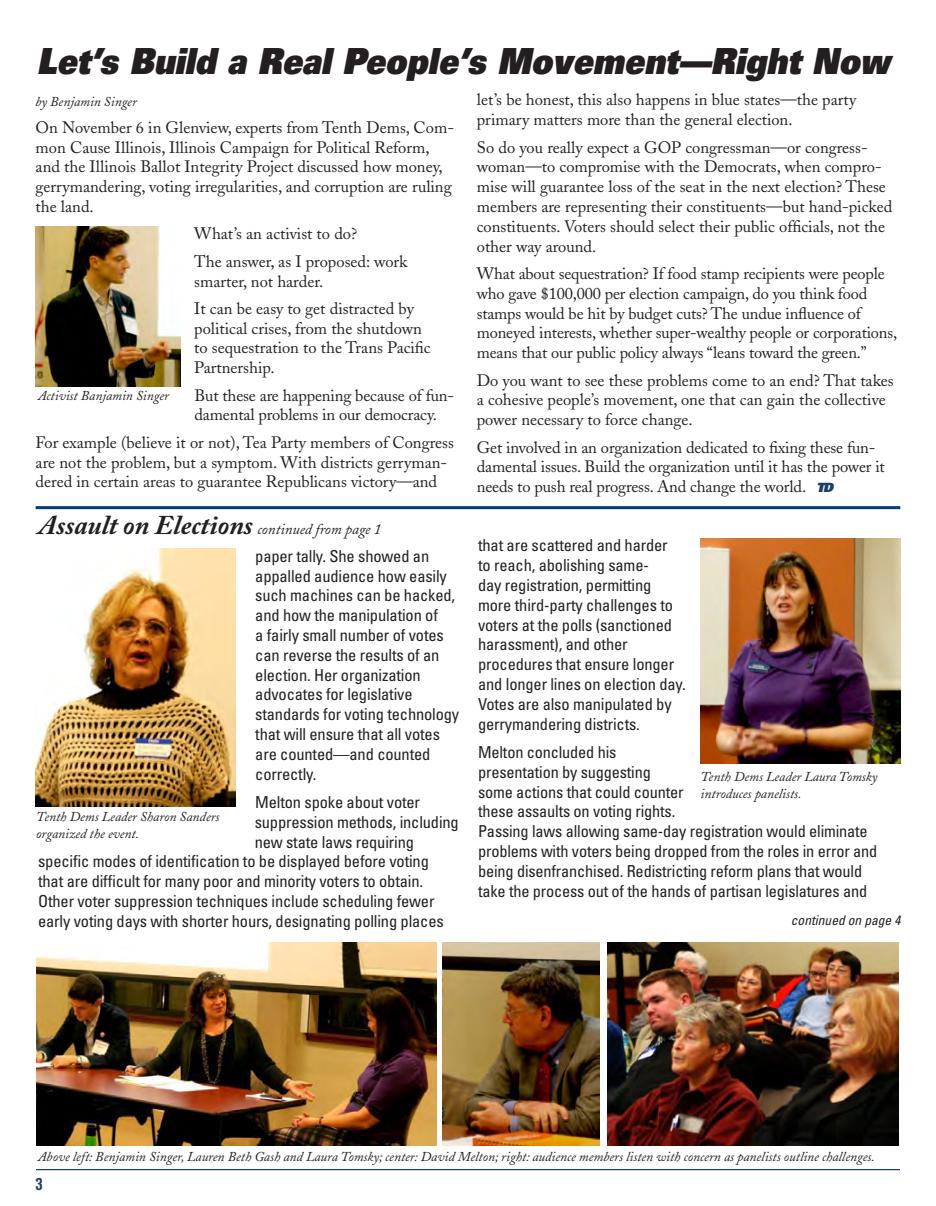
<style>
.page{position:relative;width:936px;height:1206px;background:#fff}
.page>*{position:absolute;margin:0;border:0;box-sizing:border-box;transform-origin:0 0}
.t1{font:italic 900 36px "Univers";color:#231f20;scale:.89 1}
.t2{font:italic 700 27px "Adobe Caslon Pro";color:#231f20}
.t3{font:700 condensed 18px "Akzidenz Grotesk BE";color:#183f68}
.t4{font:16.5px/19.8px "Adobe Caslon";color:#231f20}
.t5{font:condensed 16.5px/19.8px "Univers";letter-spacing:-.01em;color:#231f20}
.t6{font:italic 13.5px/16.2px "Adobe Caslon";color:#231f20}
.t7{font:italic condensed 13.5px "Univers";color:#231f20}
.s1{font-family:"Univers";font-weight:900;font-style:italic;font-size:12.75px;color:#183f68}
.s2{font-family:"Adobe Caslon";font-weight:400;font-size:15px}
</style>
<div class="page">
<img style="left:36px;top:227px;width:145px;height:160px">
<img style="left:701px;top:538px;width:199px;height:225px">
<img style="left:37px;top:943px;width:399px;height:203px">
<img style="left:607px;top:943px;width:292px;height:203px">
<img style="left:36px;top:549px;width:199px;height:258px">
<hr style="left:36px;top:506px;width:864px;height:3px;background:#013d7d">
<img style="left:442px;top:943px;width:158px;height:203px">
<hr style="left:36px;top:1169px;width:864px;height:1px;background:#183f68">
<p class="t1" style="left:37px;top:38px;width:960px">Let’s Build a Real People’s Movement—Right Now</p>
<p class="t6" style="left:36px;top:94px;width:103px">by Benjamin Singer</p>
<p class="t4" style="left:36px;top:118px;width:420px">On November 6 in Glenview, experts from Tenth Dems, Com&shy;mon Cause Illinois, Illinois Campaign for Political Reform, and the Illinois Ballot Integrity Project discussed how money, gerrymandering, voting irregularities, and corruption are ruling the land.</p>
<p class="t4" style="left:194px;top:224px;width:165px">What’s an activist to do?</p>
<p class="t4" style="left:194px;top:251px;width:215px">The answer, as I proposed: work smarter, not harder.</p>
<p class="t4" style="left:194px;top:299px;width:238px">It can be easy to get distracted by political crises, from the shutdown to sequestration to the Trans Pacific<br>Partnership.</p>
<p class="t4" style="left:194px;top:385px;width:261px">But these are happening because of fun&shy;damental problems in our democracy.</p>
<p class="t4" style="left:36px;top:433px;width:420px">For example (believe it or not), Tea Party members of Congress are not the problem, but a symptom. With districts gerryman&shy;dered in certain areas to guarantee Republicans victory—and</p>
<p class="t4" style="left:477px;top:90px;width:381px">let’s be honest, this also happens in blue states—the party primary matters more than the general election.</p>
<p class="t4" style="left:477px;top:137px;width:417px">So do you really expect a GOP congressman—or congress&shy;woman—to compromise with the Democrats, when compro&shy;mise will guarantee loss of the seat in the next election? These members are representing their constituents—but hand-picked constituents. Voters should select their public officials, not the other way around.</p>
<p class="t4" style="left:477px;top:264px;width:422px">What about sequestration? If food stamp recipients were people who gave $100,000 per election campaign, do you think food stamps would be hit by budget cuts? The undue influence of moneyed interests, whether super-wealthy people or corporations, means that our public policy always “leans toward the green.”</p>
<p class="t4" style="left:477px;top:370px;width:418px">Do you want to see these problems come to an end? That takes a cohesive people’s movement, one that can gain the collective power necessary to force change.</p>
<p class="t4" style="left:477px;top:437px;width:410px">Get involved in an organization dedicated to fixing these fun&shy;damental issues. Build the organization until it has the power it needs to push real progress. And change the world. <span class="s1">TD</span></p>
<p class="t6" style="left:38px;top:388px;width:132px">Activist Banjamin Singer</p>
<p class="t2" style="left:38px;top:509px;width:345px">Assault on Elections <span class="s2">continued from page 1</span></p>
<p class="t5" style="left:255px;top:546px;width:206px">paper tally. She showed an appalled audience how easily such machines can be hacked, and how the manipulation of<br>a fairly small number of votes can reverse the results of an election. Her organization advocates for legislative standards for voting technology that will ensure that all votes are counted—and counted correctly.</p>
<p class="t5" style="left:255px;top:792px;width:166px">Melton spoke about voter</p>
<p class="t5" style="left:255px;top:812px;width:206px">suppression methods, including</p>
<p class="t5" style="left:255px;top:832px;width:161px">new state laws requiring</p>
<p class="t5" style="left:38px;top:851px;width:392px">specific modes of identification to be displayed before voting</p>
<p class="t5" style="left:38px;top:871px;width:386px">that are difficult for many poor and minority voters to obtain.</p>
<p class="t5" style="left:38px;top:891px;width:398px">Other voter suppression techniques include scheduling fewer</p>
<p class="t5" style="left:38px;top:911px;width:407px">early voting days with shorter hours, designating polling places</p>
<p class="t6" style="left:36px;top:809px;width:185px">Tenth Dems Leader Sharon Sanders organized the event.</p>
<p class="t5" style="left:478px;top:535px;width:209px">that are scattered and harder<br>to reach, abolishing same-<br>day registration, permitting more third-party challenges to voters at the polls (sanctioned harassment), and other procedures that ensure longer and longer lines on election day.<br>Votes are also manipulated by gerrymandering districts.</p>
<p class="t5" style="left:478px;top:742px;width:401px">Melton concluded his<br>presentation by suggesting<br>some actions that could counter<br>these assaults on voting rights.<br>Passing laws allowing same-day registration would eliminate problems with voters being dropped from the roles in error and being disenfranchised. Redistricting reform plans that would take the process out of the hands of partisan legislatures and</p>
<p class="t6" style="left:701px;top:769px;width:178px">Tenth Dems Leader Laura Tomsky introduces panelists.</p>
<p class="t7" style="left:791px;top:911px;width:111px">continued on page 4</p>
<p class="t6" style="left:38px;top:1149px;width:838px">Above left: Benjamin Singer, Lauren Beth Gash and Laura Tomsky; center: David Melton; right: audience members listen with concern as panelists outline challenges.</p>
<p class="t3" style="left:36px;top:1174px;width:9px">3</p>
</div>
